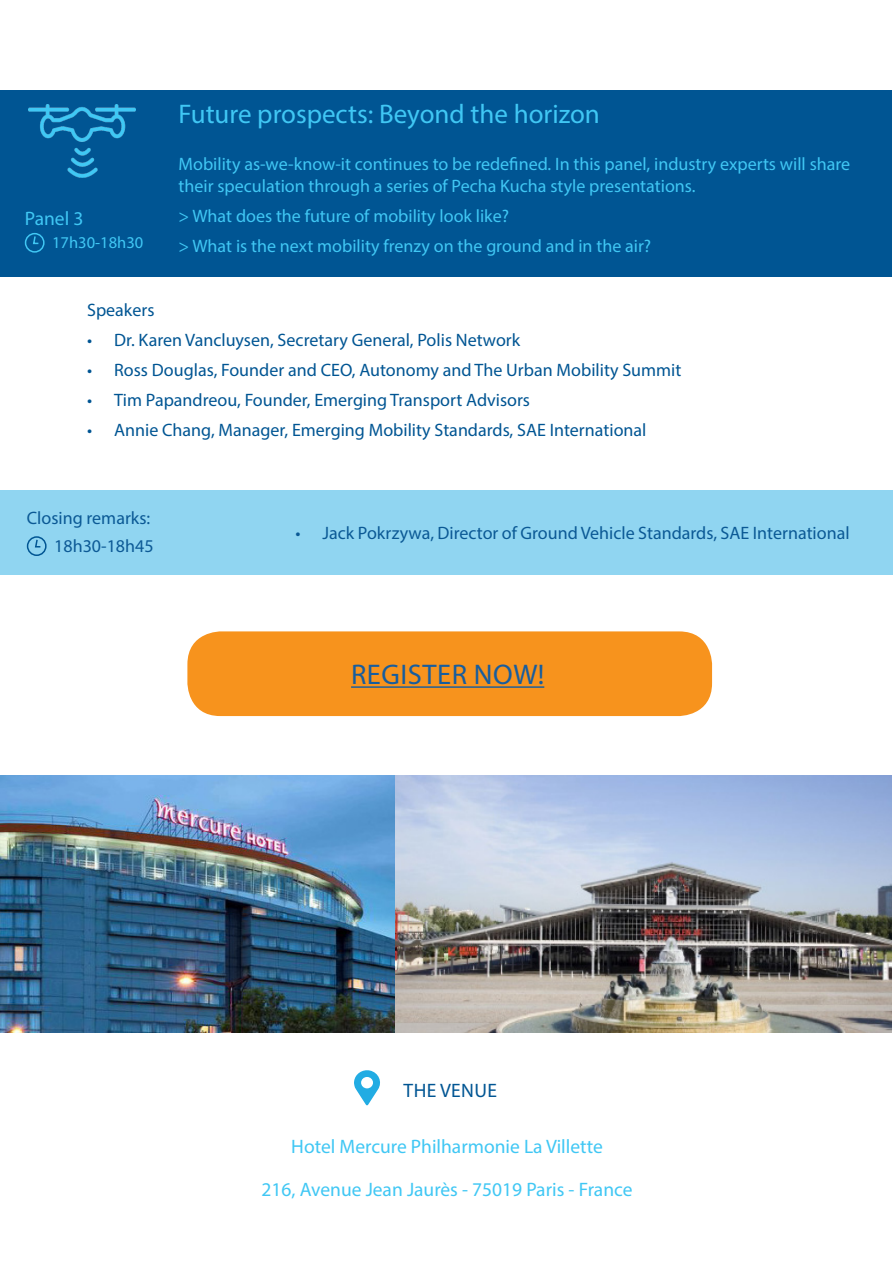
<style>
.page{position:relative;width:893px;height:1263px;background:#fff}
.page>*{position:absolute;margin:0;border:0;box-sizing:border-box;transform-origin:0 0}
.t1{font:28.5px "Myriad Pro";letter-spacing:.02em;color:#175d9e}
.t2{font:27px "Myriad Pro";color:#40c7f4}
.t3{font:19.5px/42.5px "Myriad Pro";color:#40c7f4;text-align:center}
.t4{font:19.5px "Myriad Pro";letter-spacing:.02em;color:#005593}
.t5{font:18px/21.6px "Myriad Pro";color:#40c7f4}
.t6{font:18px "Myriad Pro";color:#005593}
.t7{font:18px "Myriad Pro";color:#0b5995}
.t8{font:18px "Myriad Pro";color:#0d5a96}
.t9{font:16.5px "Myriad Pro";color:#40c7f4}
</style>
<div class="page">
<img style="left:0;top:775px;width:395px;height:257px">
<div style="left:0;top:490px;width:893px;height:85px;background:#90d5f1"></div>
<div style="left:0;top:90px;width:892px;height:186px;background:#005593"></div>
<img style="left:29px;top:104px;width:107px;height:74px">
<svg style="left:354px;top:1070px;width:26px;height:35px"></svg>
<div style="left:25px;top:233px;width:20px;height:20px;border:2px solid #40c7f4;border-radius:50%"></div>
<svg style="left:32px;top:235px;width:8px;height:10px"></svg>
<div style="left:27px;top:536px;width:20px;height:20px;border:2px solid #005593;border-radius:50%"></div>
<svg style="left:34px;top:538px;width:8px;height:10px"></svg>
<img style="left:395px;top:775px;width:497px;height:257px">
<div style="left:187px;top:631px;width:525px;height:85px;background:#f7931d;border-radius:33px"></div>
<hr style="left:351px;top:686px;width:193px;height:2px;background:#175d9e">
<p class="t3" style="left:25px;top:199px;width:60px">Panel 3</p>
<p class="t9" style="left:52px;top:236px;width:93px">17h30-18h30</p>
<h2 class="t2" style="left:179px;top:104px;width:423px">Future prospects: Beyond the horizon</h2>
<p class="t5" style="left:179px;top:155px;width:673px">Mobility as-we-know-it continues to be redefined. In this panel, industry experts will share their speculation through a series of Pecha Kucha style presentations.</p>
<p class="t5" style="left:179px;top:203px;width:474px;line-height:30.2px">&gt; What does the future of mobility look like?<br>&gt; What is the next mobility frenzy on the ground and in the air?</p>
<p class="t6" style="left:87px;top:303px;width:69px">Speakers</p>
<p class="t6" style="left:87px;top:333px;width:435px">• Dr. Karen Vancluysen, Secretary General, Polis Network</p>
<p class="t6" style="left:87px;top:363px;width:596px">• Ross Douglas, Founder and CEO, Autonomy and The Urban Mobility Summit</p>
<p class="t6" style="left:87px;top:393px;width:444px">• Tim Papandreou, Founder, Emerging Transport Advisors</p>
<p class="t6" style="left:87px;top:423px;width:561px">• Annie Chang, Manager, Emerging Mobility Standards, SAE International</p>
<p class="t7" style="left:27px;top:511px;width:125px">Closing remarks:</p>
<p class="t8" style="left:54px;top:538px;width:101px">18h30-18h45</p>
<p class="t7" style="left:296px;top:526px;width:556px">• Jack Pokrzywa, Director of Ground Vehicle Standards, SAE International</p>
<h1 class="t1" style="left:351px;top:664px;width:195px">REGISTER NOW!</h1>
<p class="t4" style="left:404px;top:1083px;width:95px">THE VENUE</p>
<p class="t3" style="left:262px;top:1127px;width:373px">Hotel Mercure Philharmonie La Villette<br>216, Avenue Jean Jaurès - 75019 Paris - France</p>
</div>
